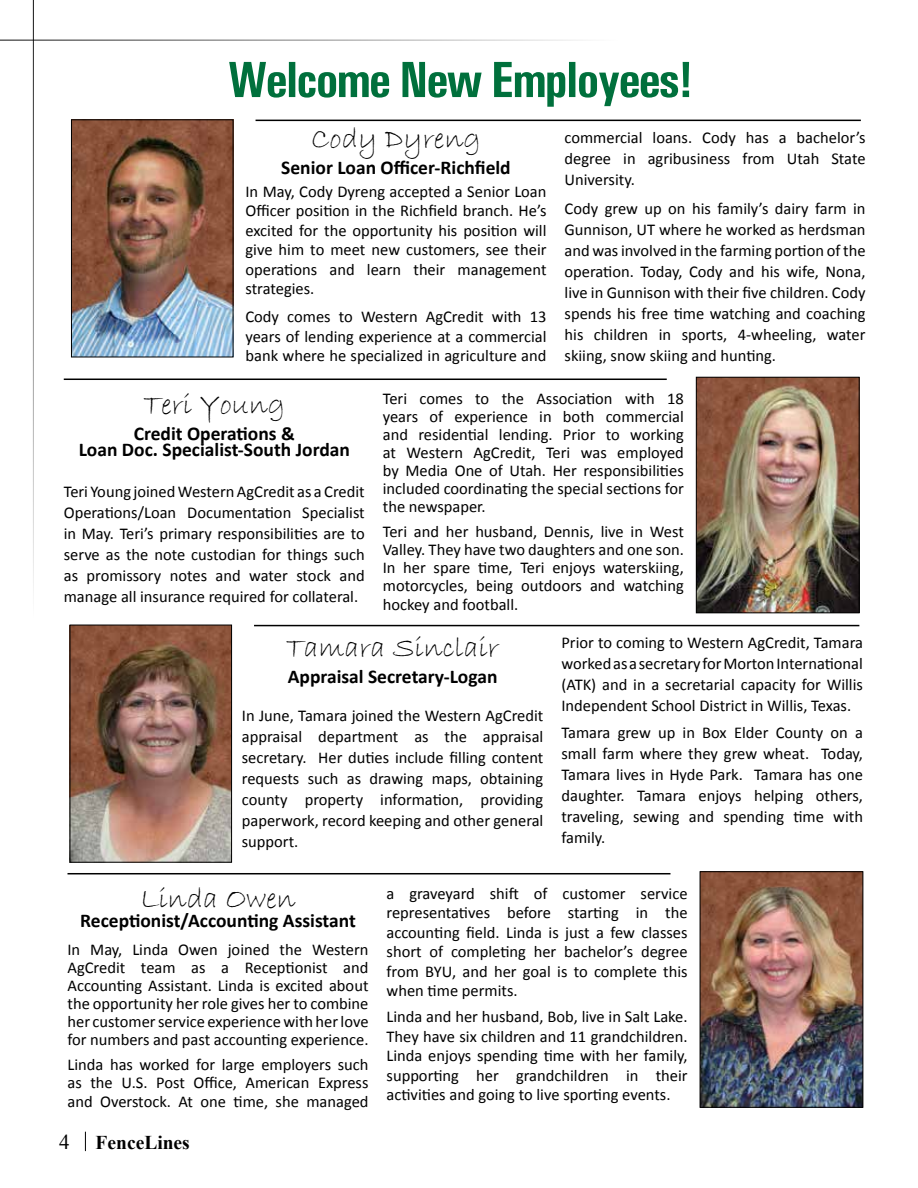
<style>
.page{position:relative;width:918px;height:1188px;background:#fff}
.page>*{position:absolute;margin:0;border:0;box-sizing:border-box;transform-origin:0 0}
.t1{font:700 condensed 51px "Univers";letter-spacing:-.03em;color:#00703c}
.t2{font:30px "Bradley Hand ITC";color:#000}
.t3{font:700 19.5px/16.5px "Calibri";color:#000;text-align:center}
.t4{font:700 19.5px "Times New Roman";color:#000}
.t5{font:16.5px/21px "Calibri";color:#000;text-align:justify}
.s1{font-weight:400;font-size:21px}
</style>
<div class="page">
<svg style="left:85px;top:1132px;width:1px;height:19px"></svg>
<hr style="left:33px;top:0;width:1px;height:618px;background:#000">
<hr style="left:0;top:40px;width:618px;height:1px;background:#000">
<img style="left:73px;top:122px;width:158px;height:233px">
<div style="left:71px;top:120px;width:162px;height:237px;border:1px solid #000"></div>
<img style="left:72px;top:627px;width:158px;height:233px">
<div style="left:70px;top:625px;width:162px;height:237px;border:1px solid #000"></div>
<hr style="left:254px;top:625px;width:605px;height:1px;background:#000">
<img style="left:698px;top:379px;width:159px;height:232px">
<div style="left:696px;top:377px;width:163px;height:236px;border:1px solid #000"></div>
<hr style="left:64px;top:379px;width:603px;height:1px;background:#000">
<hr style="left:256px;top:120px;width:605px;height:1px;background:#000">
<img style="left:702px;top:874px;width:159px;height:232px">
<div style="left:700px;top:872px;width:163px;height:236px;border:1px solid #000"></div>
<hr style="left:68px;top:873px;width:602px;height:1px;background:#000">
<h1 class="t1" style="left:228px;top:49px;width:467px">Welcome New Employees!</h1>
<h2 class="t2" style="left:311px;top:119px;width:171px">Cody Dyreng</h2>
<p class="t3" style="left:281px;top:159px;width:231px">Senior Loan Officer-Richfield</p>
<p class="t5" style="left:246px;top:181px;width:303px;line-height:19.5px">In May, Cody Dyreng accepted a Senior Loan Officer position in the Richfield branch. He’s excited for the opportunity his position will give him to meet new customers, see their operations and learn their management strategies.</p>
<p class="t5" style="left:246px;top:307px;width:303px;line-height:19.5px">Cody comes to Western AgCredit with 13 years of lending experience at a commercial bank where he specialized in agriculture and</p>
<p class="t5" style="left:565px;top:127px;width:303px">commercial loans. Cody has a bachelor’s degree in agribusiness from Utah State University.</p>
<p class="t5" style="left:565px;top:198px;width:303px">Cody grew up on his family’s dairy farm in Gunnison, UT where he worked as herdsman and was involved in the farming portion of the operation. Today, Cody and his wife, Nona, live in Gunnison with their five children. Cody spends his free time watching and coaching his children in sports, 4-wheeling, water skiing, snow skiing and hunting.</p>
<h2 class="t2" style="left:143px;top:385px;width:143px">Teri Young</h2>
<p class="t3" style="left:79px;top:425px;width:273px">Credit Operations &amp;<br>Loan Doc. Specialist-South Jordan</p>
<p class="t5" style="left:64px;top:481px;width:303px">Teri Young joined Western AgCredit as a Credit Operations/Loan Documentation Specialist in May. Teri’s primary responsibilities are to serve as the note custodian for things such as promissory notes and water stock and manage all insurance required for collateral.</p>
<p class="t5" style="left:383px;top:390px;width:303px;line-height:18px">Teri comes to the Association with 18 years of experience in both commercial and residential lending. Prior to working at Western AgCredit, Teri was employed by Media One of Utah. Her responsibilities included coordinating the special sections for the newspaper.</p>
<p class="t5" style="left:383px;top:522px;width:303px;line-height:18px">Teri and her husband, Dennis, live in West Valley. They have two daughters and one son.<br>In her spare time, Teri enjoys waterskiing, motorcycles, being outdoors and watching</p>
<p class="t5" style="left:383px;top:594px;width:137px">hockey and football.</p>
<h2 class="t2" style="left:286px;top:629px;width:214px">Tamara Sinclair</h2>
<p class="t3" style="left:288px;top:668px;width:211px">Appraisal Secretary-Logan</p>
<p class="t5" style="left:242px;top:705px;width:303px">In June, Tamara joined the Western AgCredit appraisal department as the appraisal secretary. Her duties include filling content requests such as drawing maps, obtaining county property information, providing paperwork, record keeping and other general support.</p>
<p class="t5" style="left:561px;top:632px;width:303px">Prior to coming to Western AgCredit, Tamara worked as a secretary for Morton International (ATK) and in a secretarial capacity for Willis Independent School District in Willis, Texas.</p>
<p class="t5" style="left:561px;top:722px;width:303px">Tamara grew up in Box Elder County on a small farm where they grew wheat. Today, Tamara lives in Hyde Park. Tamara has one daughter. Tamara enjoys helping others, traveling, sewing and spending time with family.</p>
<h2 class="t2" style="left:140px;top:880px;width:157px">Linda Owen</h2>
<p class="t3" style="left:80px;top:912px;width:277px">Receptionist/Accounting Assistant</p>
<p class="t5" style="left:68px;top:941px;width:303px;line-height:18px">In May, Linda Owen joined the Western AgCredit team as a Receptionist and Accounting Assistant. Linda is excited about the opportunity her role gives her to combine her customer service experience with her love for numbers and past accounting experience.</p>
<p class="t5" style="left:68px;top:1055px;width:303px;line-height:18px">Linda has worked for large employers such as the U.S. Post Office, American Express</p>
<p class="t5" style="left:68px;top:1091px;width:303px">and Overstock. At one time, she managed</p>
<p class="t4" style="left:59px;top:1129px;width:132px"><span class="s1">4</span> FenceLines</p>
<p class="t5" style="left:387px;top:883px;width:303px;line-height:19.5px">a graveyard shift of customer service representatives before starting in the accounting field. Linda is just a few classes short of completing her bachelor’s degree from BYU, and her goal is to complete this when time permits.</p>
<p class="t5" style="left:387px;top:1007px;width:303px;line-height:19.5px">Linda and her husband, Bob, live in Salt Lake.<br>They have six children and 11 grandchildren.<br>Linda enjoys spending time with her family, supporting her grandchildren in their activities and going to live sporting events.</p>
</div>
